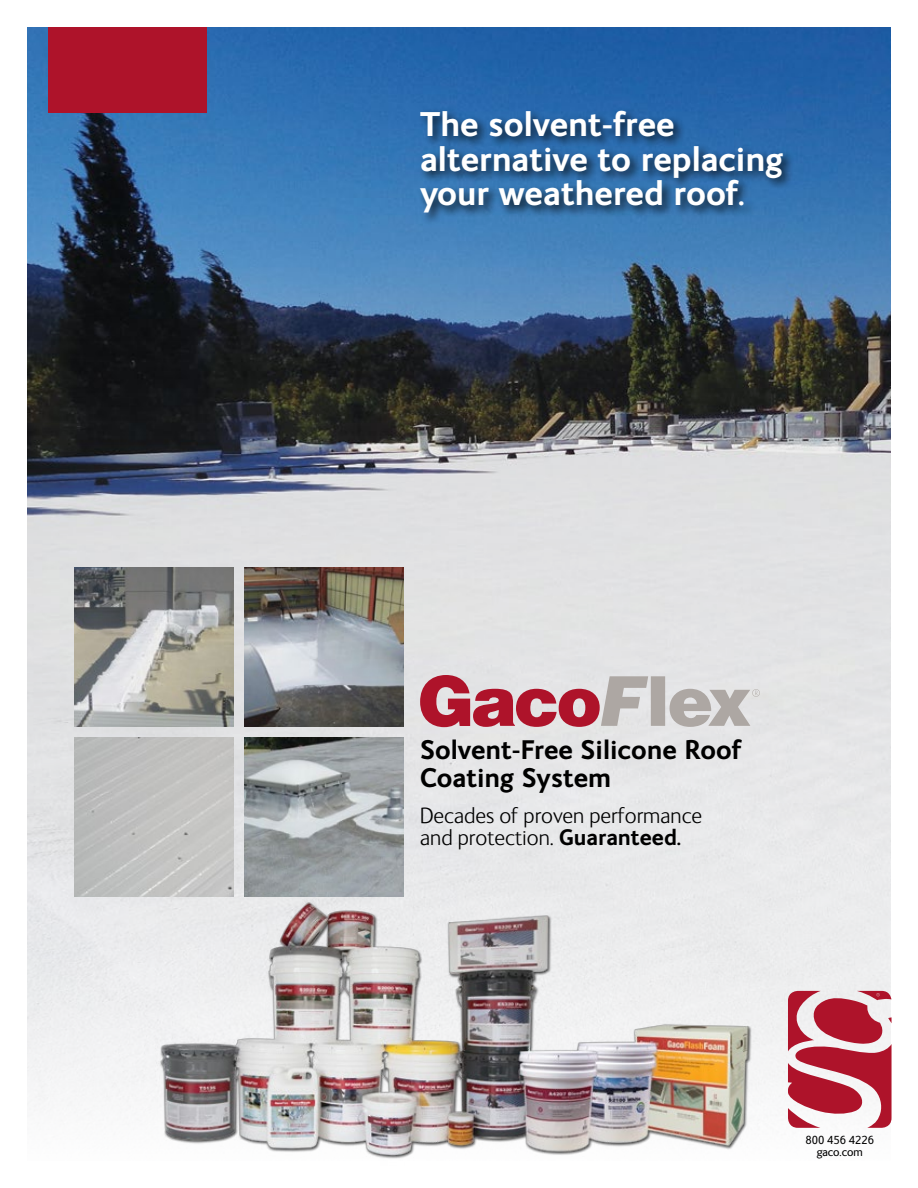
<style>
.page{position:relative;width:918px;height:1188px;background:#fff}
.page>*{position:absolute;margin:0;border:0;box-sizing:border-box;transform-origin:0 0}
.t1{font:700 34.5px/34.5px "FS Ingrid";color:#fff}
.t2{font:700 27px/28.5px "FS Ingrid";color:#000}
.t3{font:300 22.5px/22.5px "FS Ingrid";color:#000}
.t4{font:12px/12px "FS Ingrid";color:#000;text-align:center}
.s1{font-weight:700}
</style>
<div class="page">
<img style="left:27px;top:27px;width:864px;height:1085px">
<img style="left:245px;top:568px;width:158px;height:159px">
<img style="left:74px;top:567px;width:159px;height:160px">
<svg style="left:420px;top:675px;width:340px;height:52px;background:#c79aa0"></svg>
<img style="left:245px;top:737px;width:158px;height:144px">
<img style="left:74px;top:737px;width:159px;height:159px">
<div style="left:49px;top:27px;width:158px;height:86px;background:#ae132a"></div>
<div style="left:417px;top:108px;width:378px;height:117px;background:#000;opacity:.75"></div>
<svg style="left:788px;top:991px;width:104px;height:137px"></svg>
<img style="left:155px;top:881px;width:601px;height:278px">
<p class="t1" style="left:420px;top:107px;width:364px">The solvent-free alternative to replacing your weathered roof.</p>
<p class="t2" style="left:420px;top:735px;width:323px">Solvent-Free Silicone Roof<br>Coating System</p>
<p class="t3" style="left:420px;top:804px;width:284px">Decades of proven performance and protection. <span class="s1">Guaranteed.</span></p>
<p class="t4" style="left:805px;top:1134px;width:70px">800 456 4226 gaco.com</p>
</div>
